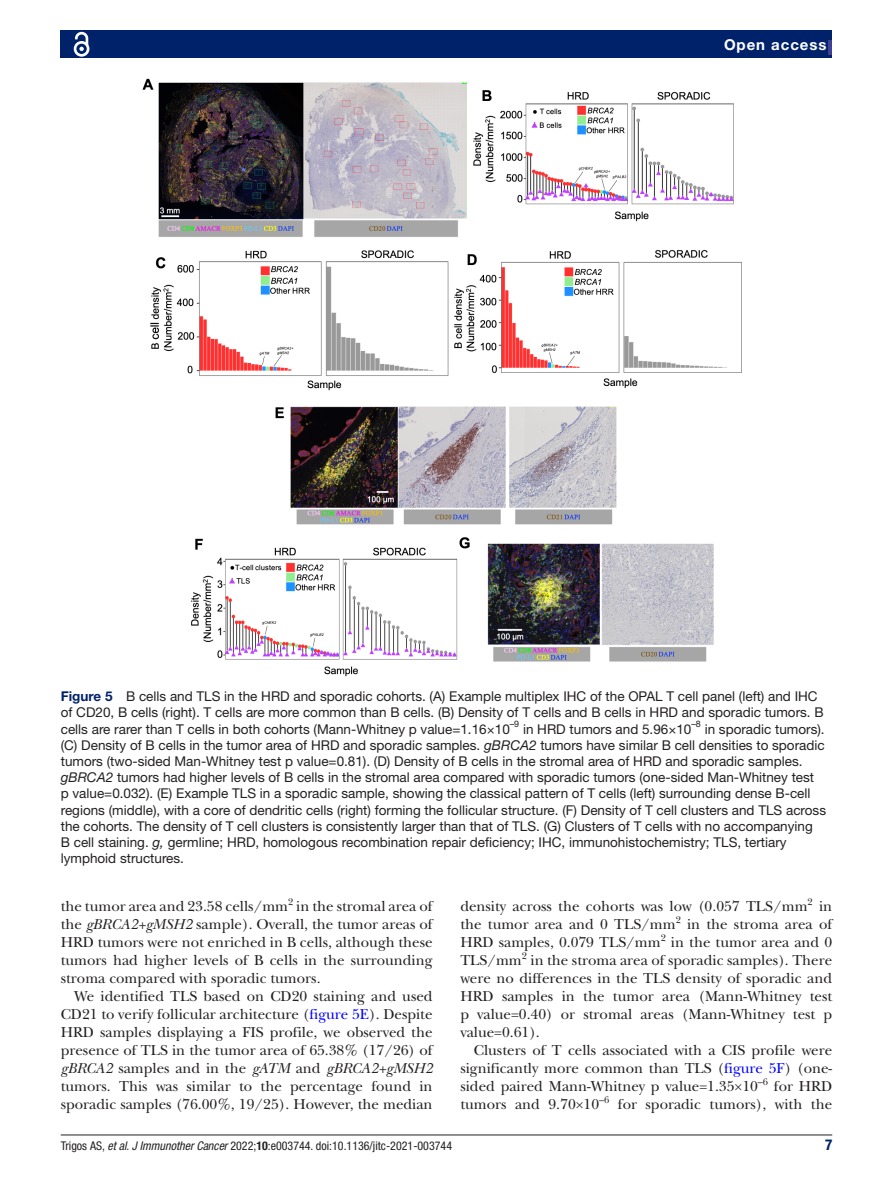
<style>
.page{position:relative;width:893px;height:1191px;background:#fff}
.page>*{position:absolute;margin:0;border:0;box-sizing:border-box;transform-origin:0 0}
.t1{font:15px/18px "New Baskerville";color:#231f20;text-align:justify}
.t2{font:700 15px "Helvetica Neue LT Std";letter-spacing:.065em;color:#fff}
.t3{font:700 condensed 15px "Helvetica Neue LT Std";color:#00226b}
.t4{font:13.5px/16.2px "Helvetica Neue LT Std";color:#231f20}
.t5{font:condensed 12px "Helvetica Neue LT Std";color:#231f20}
.t6{font:9.9px "New Baskerville";color:#231f20}
.t7{font:9px "Helvetica Neue LT Std";color:#231f20}
.s1{font-weight:700;color:#00226b}
.s2{font-style:italic}
.s3{color:#00f}
.s4{font-weight:700}
</style>
<div class="page">
<hr style="left:61px;top:1134px;width:771px;height:1px;background:#231f20">
<div style="left:61px;top:31px;width:771px;height:27px;background:#00226b"></div>
<hr style="left:828px;top:40px;width:4px;height:15px;background:#414099">
<svg style="left:73px;top:31px;width:17px;height:26px"></svg>
<img style="left:142px;top:78px;width:600px;height:599px">
<p class="t2" style="left:724px;top:35px;width:104px">Open access</p>
<p class="t4" style="left:61px;top:688px;width:764px"><span class="s1">Figure 5</span> B cells and TLS in the HRD and sporadic cohorts. (A) Example multiplex IHC of the OPAL T cell panel (left) and IHC of CD20, B cells (right). T cells are more common than B cells. (B) Density of T cells and B cells in HRD and sporadic tumors. B cells are rarer than T cells in both cohorts (Mann-Whitney p value=1.16×10</p>
<p class="t7" style="left:510px;top:719px;width:11px">–9</p>
<p class="t4" style="left:523px;top:720px;width:170px">in HRD tumors and 5.96×10</p>
<p class="t7" style="left:691px;top:719px;width:11px">–8</p>
<p class="t4" style="left:61px;top:720px;width:767px;text-indent:644px">in sporadic tumors). (C) Density of B cells in the tumor area of HRD and sporadic samples. <span class="s2">gBRCA2</span> tumors have similar B cell densities to sporadic tumors (two-sided Man-Whitney test p value=0.81). (D) Density of B cells in the stromal area of HRD and sporadic samples. <span class="s2">gBRCA2</span> tumors had higher levels of B cells in the stromal area compared with sporadic tumors (one-sided Man-Whitney test<br>p value=0.032). (E) Example TLS in a sporadic sample, showing the classical pattern of T cells (left) surrounding dense B-cell regions (middle), with a core of dendritic cells (right) forming the follicular structure. (F) Density of T cell clusters and TLS across the cohorts. The density of T cell clusters is consistently larger than that of TLS. (G) Clusters of T cells with no accompanying<br>B cell staining. <span class="s2">g,</span> germline; HRD, homologous recombination repair deficiency; IHC, immunohistochemistry; TLS, tertiary lymphoid structures.</p>
<p class="t1" style="left:61px;top:897px;width:229px">the tumor area and 23.58 cells/mm</p>
<p class="t6" style="left:288px;top:895px;width:7px">2</p>
<p class="t1" style="left:61px;top:897px;width:373px;text-indent:236px">in the stromal area of the <span class="s2">gBRCA2+gMSH2</span> sample). Overall, the tumor areas of HRD tumors were not enriched in B cells, although these tumors had higher levels of B cells in the surrounding stroma compared with sporadic tumors.</p>
<p class="t1" style="left:61px;top:987px;width:373px;text-indent:14px">We identified TLS based on CD20 staining and used CD21 to verify follicular architecture (<span class="s3">figure 5E</span>). Despite HRD samples displaying a FIS profile, we observed the presence of TLS in the tumor area of 65.38% (17/26) of <span class="s2">gBRCA2</span> samples and in the <span class="s2">gATM</span> and <span class="s2">gBRCA2+gMSH2 </span>tumors. This was similar to the percentage found in sporadic samples (76.00%, 19/25). However, the median</p>
<p class="t1" style="left:460px;top:897px;width:373px">density across the cohorts was low (0.057 TLS/mm<sup>2</sup> in the tumor area and 0 TLS/mm</p>
<p class="t6" style="left:676px;top:913px;width:7px">2</p>
<p class="t1" style="left:687px;top:915px;width:147px">in the stroma area of</p>
<p class="t1" style="left:460px;top:933px;width:202px">HRD samples, 0.079 TLS/mm</p>
<p class="t6" style="left:661px;top:931px;width:7px">2</p>
<p class="t1" style="left:671px;top:933px;width:163px">in the tumor area and 0</p>
<p class="t1" style="left:460px;top:951px;width:63px">TLS/mm</p>
<p class="t6" style="left:522px;top:949px;width:7px">2</p>
<p class="t1" style="left:460px;top:951px;width:373px;text-indent:70px">in the stroma area of sporadic samples). There were no differences in the TLS density of sporadic and HRD samples in the tumor area (Mann-Whitney test p value=0.40) or stromal areas (Mann-Whitney test p value=0.61).</p>
<p class="t1" style="left:460px;top:1041px;width:373px;text-indent:14px">Clusters of T cells associated with a CIS profile were significantly more common than TLS (<span class="s3">figure 5F</span>) (one&shy;sided paired Mann-Whitney p value=1.35×10<sup>–6</sup> for HRD tumors and 9.70×10</p>
<p class="t6" style="left:599px;top:1093px;width:12px">–6</p>
<p class="t1" style="left:618px;top:1095px;width:216px">for sporadic tumors), with the</p>
<p class="t5" style="left:61px;top:1138px;width:393px">Trigos AS, <span class="s2">et al</span>. <span class="s2">J Immunother Cancer</span> 2022;<span class="s4">10</span>:e003744. doi:10.1136/jitc-2021-003744</p>
<p class="t3" style="left:825px;top:1135px;width:9px">7</p>
</div>
